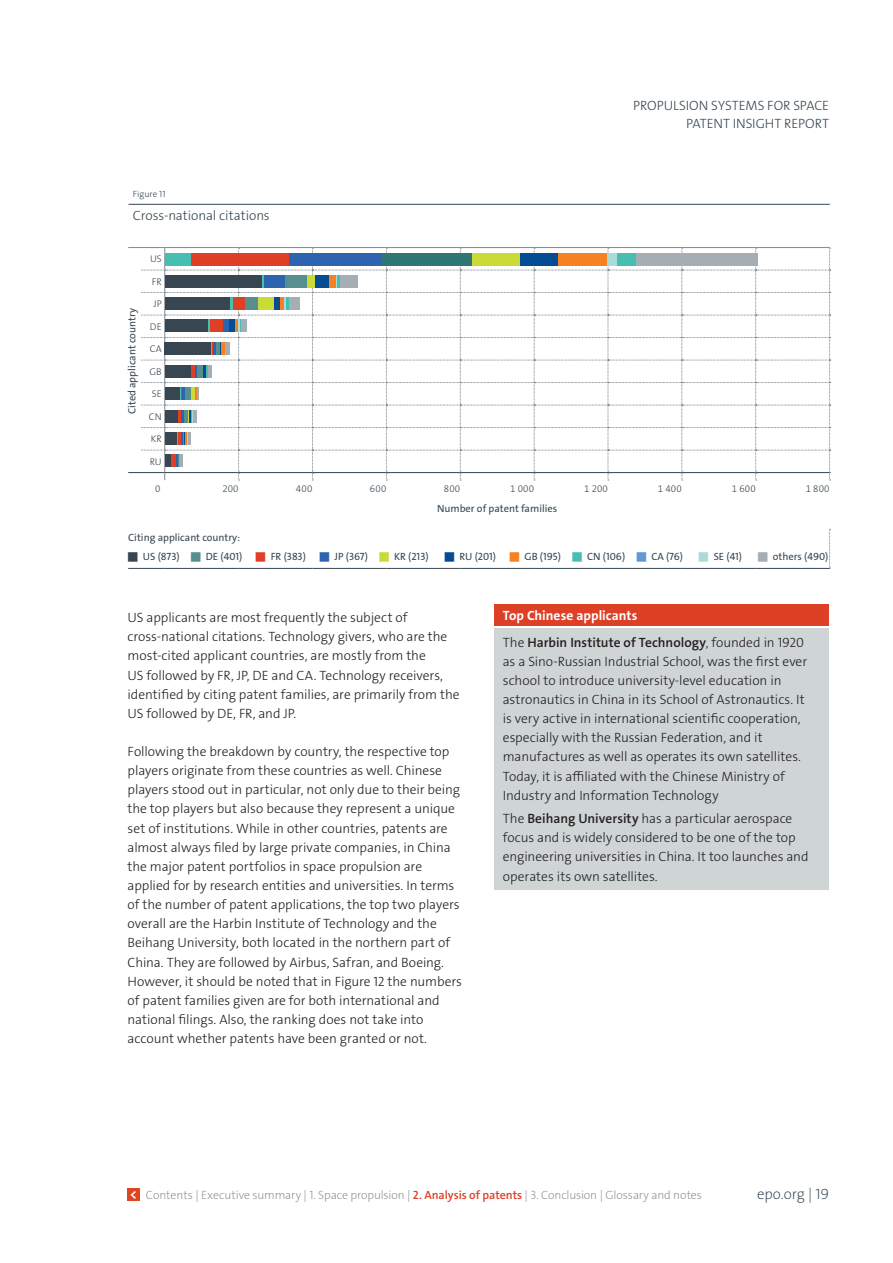
<style>
.page{position:relative;width:893px;height:1263px;background:#fff}
.page>*{position:absolute;margin:0;border:0;box-sizing:border-box;transform-origin:0 0}
.t1{font:15px "The Sans LP2 Ex Lig";letter-spacing:-.01em;color:#374651}
.t2{font:13.5px/19.2px "The Sans LP3 Lig";letter-spacing:-.005em;color:#231f20}
.t3{font:13.5px/18px "The Sans LP3 Lig";letter-spacing:-.005em;color:#374651;text-align:right}
.t4{font:13.5px "The Sans LP6 Se Bld";color:#231f20}
.t5{font:13.5px "The Sans LP7 Bld";letter-spacing:.005em;color:#fff}
.t6{font:12px "The Sans LP2 Ex Lig";letter-spacing:-.01em;color:#828a91}
.t7{font:10.5px "The Sans LP5 Plain";color:#374651}
.t8{font:9.75px "The Sans LP3 Lig";letter-spacing:.015em;color:#374651}
.t9{font:9px "The Sans LP3 Lig";letter-spacing:.005em;color:#374651}
.s1{color:#558f8e}
.s2{color:#de4026}
.s3{color:#2c64b0}
.s4{color:#cadb37}
.s5{color:#044d94}
.s6{color:#f58122}
.s7{color:#46bfb2}
.s8{color:#609ad2}
.s9{color:#aadcd7}
.s10{color:#a6adb3}
.s11{font-family:"The Sans LP3 Lig"}
.s12{font-family:"The Sans LP6 Se Bld"}
.s13{font-family:"The Sans LP6 Se Bld";color:#de4026}
</style>
<div class="page">
<hr style="left:129px;top:204px;width:701px;height:1px;background:#374651">
<hr style="left:128px;top:247px;width:37px;height:1px;background:#818991">
<hr style="left:165px;top:247px;width:74px;height:1px;background:#818991">
<hr style="left:239px;top:247px;width:73px;height:1px;background:#818991">
<hr style="left:312px;top:247px;width:74px;height:1px;background:#818991">
<hr style="left:386px;top:247px;width:74px;height:1px;background:#818991">
<hr style="left:460px;top:247px;width:74px;height:1px;background:#818991">
<hr style="left:534px;top:247px;width:74px;height:1px;background:#818991">
<hr style="left:608px;top:247px;width:74px;height:1px;background:#818991">
<hr style="left:682px;top:247px;width:74px;height:1px;background:#818991">
<hr style="left:756px;top:247px;width:74px;height:1px;background:#818991">
<hr style="left:128px;top:568px;width:37px;height:1px;background:#374651">
<hr style="left:165px;top:568px;width:74px;height:1px;background:#374651">
<hr style="left:239px;top:568px;width:73px;height:1px;background:#374651">
<hr style="left:312px;top:568px;width:74px;height:1px;background:#374651">
<hr style="left:386px;top:568px;width:74px;height:1px;background:#374651">
<hr style="left:460px;top:568px;width:74px;height:1px;background:#374651">
<hr style="left:534px;top:568px;width:74px;height:1px;background:#374651">
<hr style="left:608px;top:568px;width:74px;height:1px;background:#374651">
<hr style="left:682px;top:568px;width:74px;height:1px;background:#374651">
<hr style="left:756px;top:568px;width:74px;height:1px;background:#374651">
<svg style="left:829px;top:529px;width:2px;height:40px"></svg>
<svg style="left:128px;top:248px;width:703px;height:233px"></svg>
<div style="left:165px;top:275px;width:96px;height:13px;background:#374651"></div>
<div style="left:165px;top:297px;width:64px;height:13px;background:#374651"></div>
<div style="left:165px;top:319px;width:43px;height:13px;background:#374651"></div>
<div style="left:165px;top:342px;width:46px;height:13px;background:#374651"></div>
<div style="left:165px;top:365px;width:25px;height:12px;background:#374651"></div>
<div style="left:165px;top:387px;width:15px;height:13px;background:#374651"></div>
<div style="left:165px;top:410px;width:12px;height:13px;background:#374651"></div>
<div style="left:165px;top:432px;width:12px;height:13px;background:#374651"></div>
<div style="left:165px;top:454px;width:5px;height:13px;background:#374651"></div>
<div style="left:128px;top:251px;width:13px;height:220px;background:#fff"></div>
<div style="left:494px;top:628px;width:335px;height:262px;background:#cfd4d5"></div>
<div style="left:494px;top:604px;width:335px;height:22px;background:#de4026"></div>
<div style="left:128px;top:1189px;width:12px;height:12px;background:#e14420"></div>
<p class="t3" style="left:633px;top:96px;width:197px">PROPULSION SYSTEMS FOR SPACE<br>PATENT INSIGHT REPORT</p>
<p class="t9" style="left:133px;top:188px;width:34px">Figure 11</p>
<p class="t3" style="left:133px;top:207px;width:138px">Cross-national citations</p>
<p class="t8" style="left:150px;top:253px;width:13px">US</p>
<p class="t8" style="left:152px;top:275px;width:11px">FR</p>
<p class="t8" style="left:153px;top:298px;width:10px">JP</p>
<p class="t8" style="left:150px;top:320px;width:13px">DE</p>
<p class="t8" style="left:150px;top:343px;width:14px">CA</p>
<p class="t8" style="left:150px;top:365px;width:14px">GB</p>
<p class="t8" style="left:152px;top:388px;width:11px">SE</p>
<p class="t8" style="left:149px;top:410px;width:14px">CN</p>
<p class="t8" style="left:151px;top:433px;width:13px">KR</p>
<p class="t8" style="left:150px;top:455px;width:14px">RU</p>
<p class="t8" style="left:155px;top:482px;width:7px">0</p>
<p class="t8" style="left:222px;top:482px;width:18px">200</p>
<p class="t8" style="left:296px;top:482px;width:18px">400</p>
<p class="t8" style="left:370px;top:482px;width:18px">600</p>
<p class="t8" style="left:444px;top:482px;width:18px">800</p>
<p class="t8" style="left:510px;top:482px;width:25px">1 000</p>
<p class="t8" style="left:584px;top:482px;width:25px">1 200</p>
<p class="t8" style="left:658px;top:482px;width:26px">1 400</p>
<p class="t8" style="left:732px;top:482px;width:25px">1 600</p>
<p class="t8" style="left:806px;top:482px;width:25px">1 800</p>
<p class="t7" style="left:437px;top:502px;width:122px">Number of patent families</p>
<p class="t7" style="left:128px;top:531px;width:113px">Citing applicant country:</p>
<p class="t7" style="left:128px;top:550px;width:116px">• US (873) <span class="s1">•</span> DE (401)</p>
<p class="t7" style="left:256px;top:550px;width:51px"><span class="s2">•</span> FR (383)</p>
<p class="t7" style="left:320px;top:550px;width:110px"><span class="s3">•</span> JP (367) <span class="s4">•</span> KR (213)</p>
<p class="t7" style="left:445px;top:550px;width:53px"><span class="s5">•</span> RU (201)</p>
<p class="t7" style="left:510px;top:550px;width:175px"><span class="s6">•</span> GB (195) <span class="s7">•</span> CN (106) <span class="s8">•</span> CA (76)</p>
<p class="t7" style="left:699px;top:550px;width:45px"><span class="s9">•</span> SE (41)</p>
<p class="t7" style="left:758px;top:550px;width:72px"><span class="s10">•</span> others (490)</p>
<p class="t7" style="left:125px;top:414px;width:108px;rotate:-90deg">Cited applicant country</p>
<p class="t2" style="left:128px;top:608px;width:334px">US applicants are most frequently the subject of cross-national citations. Technology givers, who are the most-cited applicant countries, are mostly from the<br>US followed by FR, JP, DE and CA. Technology receivers, identified by citing patent families, are primarily from the US followed by DE, FR, and JP.</p>
<p class="t2" style="left:128px;top:742px;width:336px">Following the breakdown by country, the respective top players originate from these countries as well. Chinese players stood out in particular, not only due to their being the top players but also because they represent a unique set of institutions. While in other countries, patents are almost always filed by large private companies, in China the major patent portfolios in space propulsion are applied for by research entities and universities. In terms of the number of patent applications, the top two players overall are the Harbin Institute of Technology and the Beihang University, both located in the northern part of China. They are followed by Airbus, Safran, and Boeing.<br>However, it should be noted that in Figure 12 the numbers of patent families given are for both international and national filings. Also, the ranking does not take into account whether patents have been granted or not.</p>
<p class="t5" style="left:503px;top:606px;width:136px">Top Chinese applicants</p>
<p class="t4" style="left:503px;top:633px;width:303px"><span class="s11">The</span> Harbin Institute of Technology<span class="s11">, founded in 1920</span></p>
<p class="t2" style="left:503px;top:652px;width:306px">as a Sino-Russian Industrial School, was the first ever school to introduce university-level education in astronautics in China in its School of Astronautics. It is very active in international scientific cooperation, especially with the Russian Federation, and it manufactures as well as operates its own satellites.<br>Today, it is affiliated with the Chinese Ministry of Industry and Information Technology</p>
<p class="t2" style="left:503px;top:809px;width:307px">The <span class="s12">Beihang University</span> has a particular aerospace focus and is widely considered to be one of the top engineering universities in China. It too launches and operates its own satellites.</p>
<p class="t5" style="left:130px;top:1186px;width:9px">&lt;</p>
<p class="t6" style="left:146px;top:1187px;width:558px">Contents | Executive summary | 1. Space propulsion | <span class="s13">2. Analysis of patents</span> | 3. Conclusion | Glossary and notes</p>
<p class="t1" style="left:757px;top:1184px;width:74px">epo.org | 19</p>
</div>
